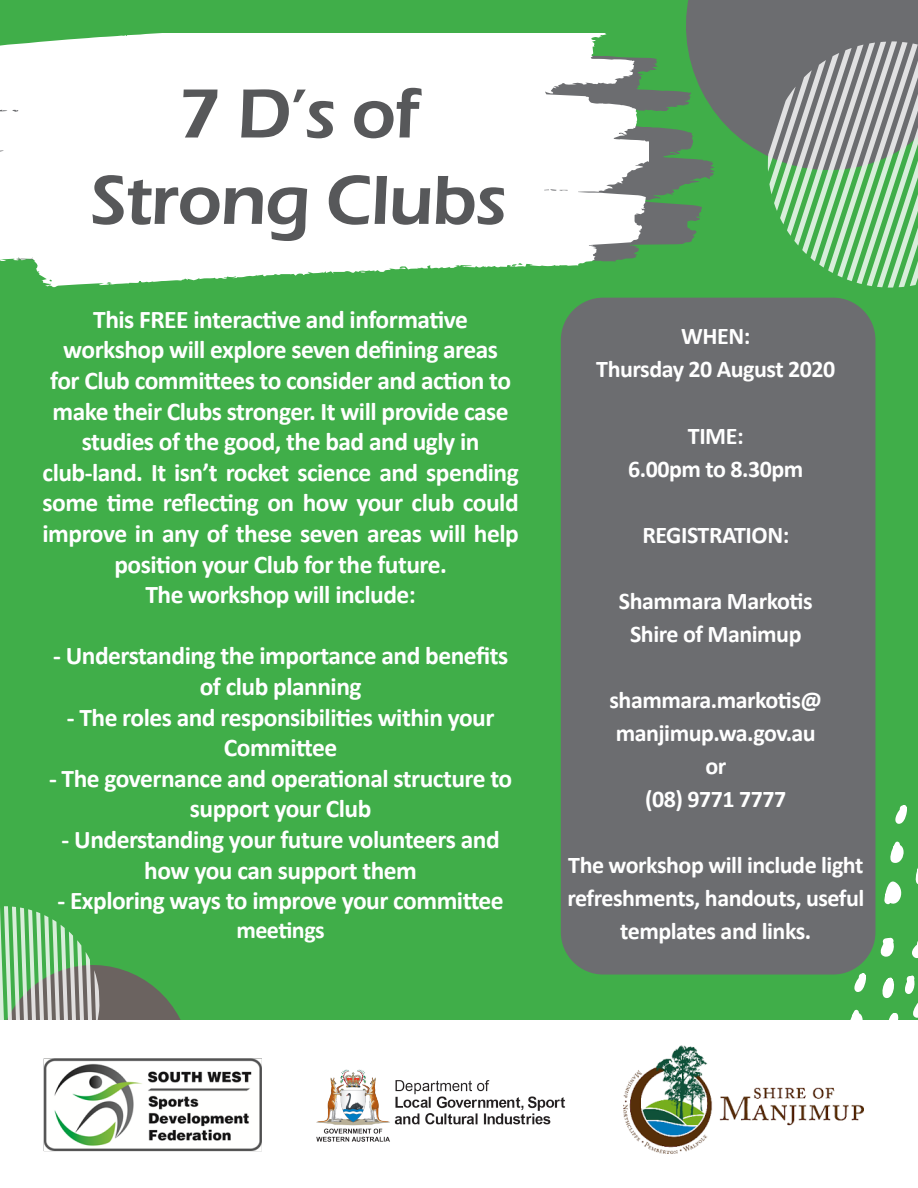
<style>
.page{position:relative;width:918px;height:1188px;background:#40ae49}
.page>*{position:absolute;margin:0;border:0;box-sizing:border-box;transform-origin:0 0}
.t1{font:600 72px "Eras ITC";letter-spacing:-.02em;color:#57585a}
.t2{font:700 25.5px/30.6px "Calibri";letter-spacing:-.02em;color:#fff;text-align:center}
.t3{font:700 24px "Calibri";letter-spacing:-.02em;color:#fff}
</style>
<div class="page">
<div style="left:561px;top:298px;width:314px;height:677px;background:#6c6d70;border-radius:43px"></div>
<svg style="left:843px;top:972px;width:75px;height:48px"></svg>
<svg style="left:880px;top:937px;width:14px;height:20px"></svg>
<svg style="left:912px;top:941px;width:6px;height:17px"></svg>
<svg style="left:915px;top:867px;width:3px;height:17px"></svg>
<svg style="left:895px;top:805px;width:12px;height:19px"></svg>
<svg style="left:890px;top:841px;width:14px;height:22px"></svg>
<svg style="left:884px;top:881px;width:18px;height:24px"></svg>
<svg style="left:686px;top:0;width:232px;height:172px;background:#66746b"></svg>
<svg style="left:768px;top:41px;width:150px;height:247px"></svg>
<svg style="left:99px;top:965px;width:82px;height:55px;fill:#6b6360"></svg>
<svg style="left:563px;top:51px;width:151px;height:211px"></svg>
<svg style="left:0;top:906px;width:99px;height:114px"></svg>
<div style="left:0;top:1020px;width:918px;height:168px;background:#fff"></div>
<div style="left:0;top:34px;width:563px;height:253px;background:#fff"></div>
<img style="left:316px;top:1070px;width:249px;height:71px">
<img style="left:623px;top:1046px;width:241px;height:108px">
<img style="left:43px;top:1058px;width:219px;height:94px">
<p class="t1" style="left:178px;top:73px;width:243px">7 D’s of</p>
<p class="t1" style="left:90px;top:159px;width:418px">Strong Clubs</p>
<p class="t2" style="left:93px;top:304px;width:376px">This FREE interactive and informative</p>
<p class="t2" style="left:63px;top:334px;width:436px">workshop will explore seven defining areas</p>
<p class="t2" style="left:50px;top:365px;width:462px">for Club committees to consider and action to</p>
<p class="t2" style="left:53px;top:395px;width:458px">make their Clubs stronger. It will provide case</p>
<p class="t2" style="left:82px;top:426px;width:399px">studies of the good, the bad and ugly in</p>
<p class="t2" style="left:43px;top:457px;width:478px">club-land. It isn’t rocket science and spending some time reflecting on how your club could improve in any of these seven areas will help position your Club for the future.</p>
<p class="t2" style="left:145px;top:579px;width:272px">The workshop will include:</p>
<p class="t2" style="left:53px;top:640px;width:457px">- Understanding the importance and benefits</p>
<p class="t2" style="left:200px;top:671px;width:163px">of club planning</p>
<p class="t2" style="left:67px;top:701px;width:429px">- The roles and responsibilities within your</p>
<p class="t2" style="left:224px;top:732px;width:115px">Committee</p>
<p class="t2" style="left:49px;top:763px;width:465px">- The governance and operational structure to</p>
<p class="t2" style="left:190px;top:793px;width:183px">support your Club</p>
<p class="t2" style="left:62px;top:824px;width:440px">- Understanding your future volunteers and</p>
<p class="t2" style="left:144px;top:854px;width:274px">how you can support them</p>
<p class="t2" style="left:58px;top:885px;width:448px">- Exploring ways to improve your committee</p>
<p class="t3" style="left:236px;top:913px;width:90px">meetings</p>
<p class="t3" style="left:681px;top:319px;width:71px">WHEN:</p>
<p class="t3" style="left:596px;top:353px;width:241px">Thursday 20 August 2020</p>
<p class="t3" style="left:688px;top:419px;width:57px">TIME:</p>
<p class="t3" style="left:628px;top:452px;width:177px">6.00pm to 8.30pm</p>
<p class="t3" style="left:642px;top:518px;width:148px">REGISTRATION:</p>
<p class="t3" style="left:619px;top:584px;width:195px">Shammara Markotis</p>
<p class="t3" style="left:630px;top:617px;width:173px">Shire of Manimup</p>
<p class="t3" style="left:610px;top:683px;width:214px">shammara.markotis@</p>
<p class="t3" style="left:616px;top:716px;width:202px">manjimup.wa.gov.au</p>
<p class="t3" style="left:705px;top:749px;width:22px">or</p>
<p class="t3" style="left:645px;top:782px;width:143px">(08) 9771 7777</p>
<p class="t3" style="left:568px;top:848px;width:297px">The workshop will include light</p>
<p class="t3" style="left:567px;top:881px;width:298px">refreshments, handouts, useful</p>
<p class="t3" style="left:620px;top:914px;width:193px">templates and links.</p>
</div>
